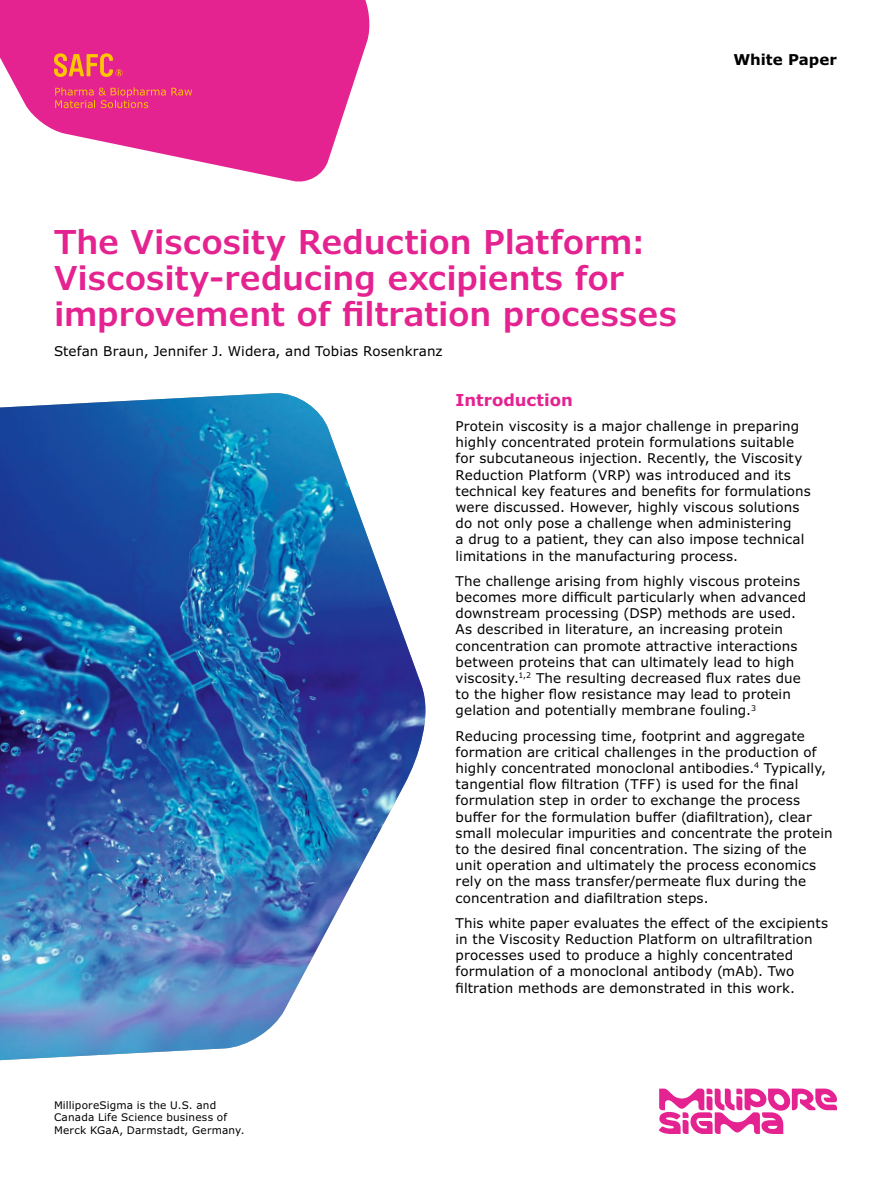
<style>
.page{position:relative;width:891px;height:1188px;background:#fff}
.page>*{position:absolute;margin:0;border:0;box-sizing:border-box;transform-origin:0 0}
.t1{font:600 33px/36px "Verdana Pro";letter-spacing:-.005em;color:#e42391}
.t2{font:700 16.5px "Verdana Pro";color:#e42391}
.t3{font:700 15px "Verdana Pro";color:#000}
.t4{font:13.5px/16.2px "Verdana Pro";letter-spacing:.01em;color:#000}
.t5{font:10.5px/12.6px "Verdana Pro";letter-spacing:.02em;color:#000}
</style>
<div class="page">
<svg style="left:0;top:0;width:370px;height:182px;fill:#e42391"></svg>
<svg style="left:54px;top:53px;width:69px;height:24px"></svg>
<svg style="left:55px;top:87px;width:137px;height:21px"></svg>
<img style="left:0;top:393px;width:426px;height:667px">
<svg style="left:659px;top:1089px;width:178px;height:45px"></svg>
<p class="t3" style="left:733px;top:50px;width:105px">White Paper</p>
<h1 class="t1" style="left:54px;top:225px;width:625px">The Viscosity Reduction Platform:<br>Viscosity-reducing excipients for improvement of filtration processes</h1>
<p class="t4" style="left:54px;top:343px;width:390px">Stefan Braun, Jennifer J. Widera, and Tobias Rosenkranz</p>
<p class="t2" style="left:456px;top:389px;width:119px">Introduction</p>
<p class="t4" style="left:456px;top:418px;width:357px">Protein viscosity is a major challenge in preparing highly concentrated protein formulations suitable for subcutaneous injection. Recently, the Viscosity Reduction Platform (VRP) was introduced and its technical key features and benefits for formulations were discussed. However, highly viscous solutions do not only pose a challenge when administering<br>a drug to a patient, they can also impose technical limitations in the manufacturing process.</p>
<p class="t4" style="left:456px;top:573px;width:352px">The challenge arising from highly viscous proteins becomes more difficult particularly when advanced downstream processing (DSP) methods are used.<br>As described in literature, an increasing protein concentration can promote attractive interactions between proteins that can ultimately lead to high viscosity.<sup>1,2</sup> The resulting decreased flux rates due to the higher flow resistance may lead to protein gelation and potentially membrane fouling.<sup>3</sup></p>
<p class="t4" style="left:456px;top:728px;width:379px">Reducing processing time, footprint and aggregate formation are critical challenges in the production of highly concentrated monoclonal antibodies.<sup>4</sup> Typically, tangential flow filtration (TFF) is used for the final formulation step in order to exchange the process buffer for the formulation buffer (diafiltration), clear small molecular impurities and concentrate the protein to the desired final concentration. The sizing of the unit operation and ultimately the process economics rely on the mass transfer/permeate flux during the concentration and diafiltration steps.</p>
<p class="t4" style="left:456px;top:915px;width:374px">This white paper evaluates the effect of the excipients in the Viscosity Reduction Platform on ultrafiltration processes used to produce a highly concentrated formulation of a monoclonal antibody (mAb). Two filtration methods are demonstrated in this work.</p>
<p class="t5" style="left:54px;top:1099px;width:192px">MilliporeSigma is the U.S. and<br>Canada Life Science business of<br>Merck KGaA, Darmstadt, Germany.</p>
</div>
